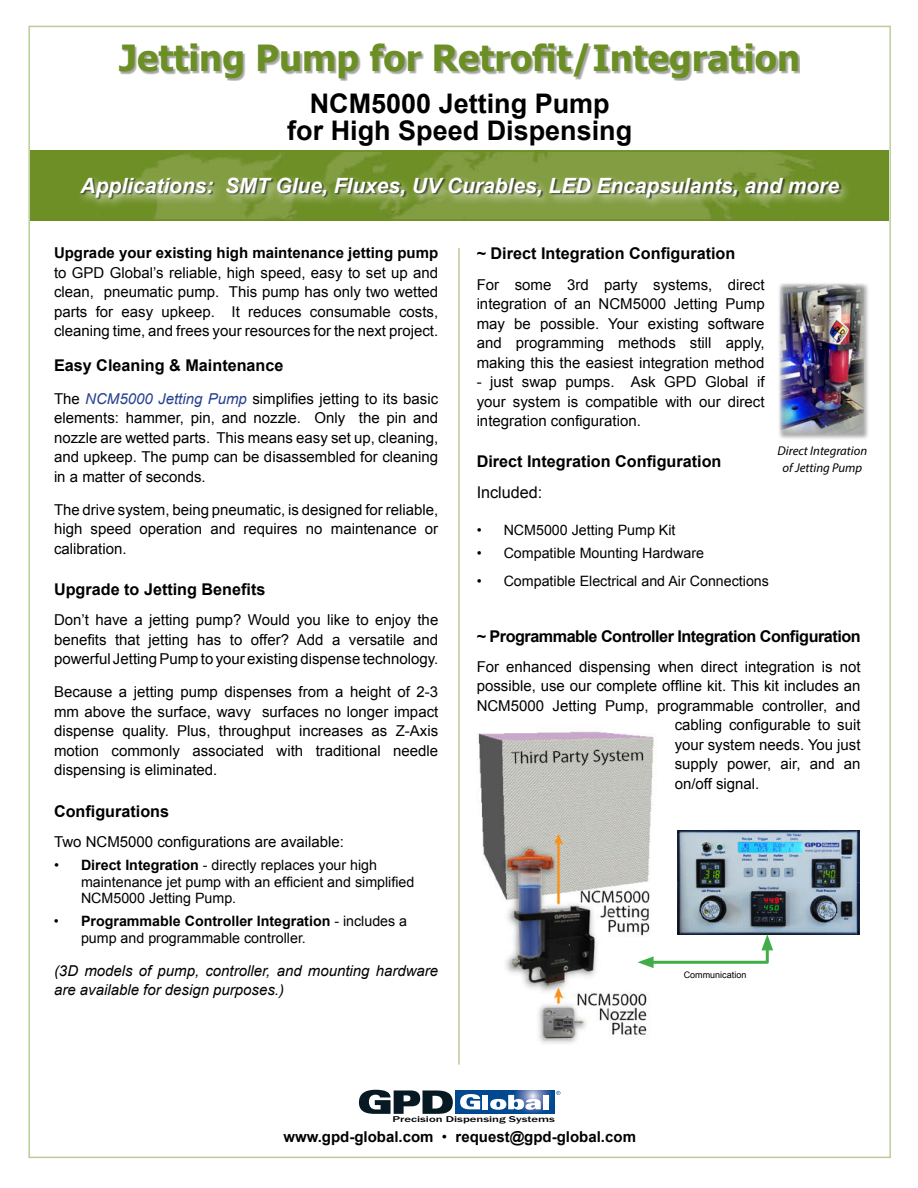
<style>
.page{position:relative;width:918px;height:1188px;background:#fff}
.page>*{position:absolute;margin:0;border:0;box-sizing:border-box;transform-origin:0 0}
.t1{font:700 36px "Tahoma";color:#6b8f24}
.t2{font:700 27px/27px "Arial";color:#000;text-align:center}
.t3{font:italic 700 21px "Arial";color:#fff}
.t4{font:700 16.2px "Arial";color:#000}
.t5{font:700 16.2px "Arial";letter-spacing:-.03em;color:#000}
.t6{font:16.2px "Arial";color:#000}
.t7{font:15px/19.5px "Arial";color:#000;text-align:justify}
.t8{font:700 15px "Arial";color:#000}
.t9{font:italic 15px/19.5px "Arial";color:#000}
.t10{font:14.25px/16.5px "Arial";color:#000}
.t11{font:italic 12.75px/17px "Myriad Pro";color:#000;text-align:center}
.t12{font:9px "Arial";color:#000}
.t13{font:500 8.7px "Franklin Gothic";color:#000;scale:1.46 1}
.s1{font-style:italic;color:#25408f}
.s2{font-weight:700}
.s3{font-weight:400}
</style>
<div class="page">
<svg style="left:456px;top:1091px;width:99px;height:23px"></svg>
<svg style="left:460px;top:1094px;width:20px;height:15px"></svg>
<div style="left:482px;top:1095px;width:6px;height:14px;background:#fff"></div>
<svg style="left:490px;top:1095px;width:51px;height:15px"></svg>
<div style="left:543px;top:1095px;width:6px;height:14px;background:#fff"></div>
<svg style="left:359px;top:1090px;width:94px;height:24px"></svg>
<svg style="left:556px;top:1091px;width:4px;height:4px"></svg>
<img style="left:31px;top:152px;width:858px;height:67px">
<hr style="left:31px;top:150px;width:858px;height:2px;background:#6b8f24">
<hr style="left:31px;top:219px;width:858px;height:2px;background:#6b8f24">
<hr style="left:458px;top:248px;width:2px;height:817px;background:#6b8f24">
<div style="left:120px;top:45px;width:680px;height:36px;background:#000;opacity:.35"></div>
<div style="left:77px;top:174px;width:774px;height:36px;background:#fff;opacity:.75"></div>
<div style="left:81px;top:179px;width:761px;height:21px;background:#000;opacity:.55"></div>
<img style="left:478px;top:731px;width:177px;height:313px">
<img style="left:677px;top:830px;width:183px;height:104px">
<svg style="left:638px;top:934px;width:135px;height:34px"></svg>
<div style="left:777px;top:282px;width:93px;height:158px;background:#000;opacity:.35"></div>
<img style="left:780px;top:284px;width:84px;height:149px">
<h1 class="t1" style="left:119px;top:33px;width:682px">Jetting Pump for Retrofit/Integration</h1>
<h2 class="t2" style="left:287px;top:91px;width:347px">NCM5000 Jetting Pump<br>for High Speed Dispensing</h2>
<h3 class="t3" style="left:81px;top:172px;width:760px">Applications: SMT Glue, Fluxes, UV Curables, LED Encapsulants, and more</h3>
<p class="t8" style="left:54px;top:243px;width:386px">Upgrade your existing high maintenance jetting pump</p>
<p class="t7" style="left:54px;top:263px;width:386px">to GPD Global’s reliable, high speed, easy to set up and clean, pneumatic pump. This pump has only two wetted parts for easy upkeep. It reduces consumable costs, cleaning time, and frees your resources for the next project.</p>
<p class="t4" style="left:54px;top:354px;width:231px">Easy Cleaning &amp; Maintenance</p>
<p class="t7" style="left:54px;top:389px;width:386px">The <span class="s1">NCM5000 Jetting Pump</span> simplifies jetting to its basic elements: hammer, pin, and nozzle. Only the pin and nozzle are wetted parts. This means easy set up, cleaning, and upkeep. The pump can be disassembled for cleaning in a matter of seconds.</p>
<p class="t7" style="left:54px;top:500px;width:386px">The drive system, being pneumatic, is designed for reliable, high speed operation and requires no maintenance or calibration.</p>
<p class="t4" style="left:54px;top:579px;width:213px">Upgrade to Jetting Benefits</p>
<p class="t7" style="left:54px;top:611px;width:386px">Don’t have a jetting pump? Would you like to enjoy the benefits that jetting has to offer? Add a versatile and powerful Jetting Pump to your existing dispense technology.</p>
<p class="t7" style="left:54px;top:683px;width:386px">Because a jetting pump dispenses from a height of 2-3 mm above the surface, wavy surfaces no longer impact dispense quality. Plus, throughput increases as Z-Axis motion commonly associated with traditional needle dispensing is eliminated.</p>
<p class="t4" style="left:54px;top:800px;width:117px">Configurations</p>
<p class="t7" style="left:54px;top:832px;width:292px">Two NCM5000 configurations are available:</p>
<p class="t10" style="left:81px;top:857px;width:335px;text-indent:-27px">• <span class="s2">Direct Integration</span> - directly replaces your high maintenance jet pump with an efficient and simplified<br>NCM5000 Jetting Pump.</p>
<p class="t10" style="left:81px;top:913px;width:328px;text-indent:-27px">• <span class="s2">Programmable Controller Integration</span> - includes a pump and programmable controller.</p>
<p class="t9" style="left:54px;top:961px;width:386px">(3D models of pump, controller, and mounting hardware are available for design purposes.)</p>
<p class="t4" style="left:477px;top:243px;width:260px">~ Direct Integration Configuration</p>
<p class="t7" style="left:477px;top:275px;width:290px">For some 3rd party systems, direct integration of an NCM5000 Jetting Pump may be possible. Your existing software and programming methods still apply, making this the easiest integration method</p>
<p class="t7" style="left:477px;top:372px;width:289px">- just swap pumps. Ask GPD Global if your system is compatible with our direct integration configuration.</p>
<p class="t4" style="left:477px;top:451px;width:246px">Direct Integration Configuration</p>
<p class="t6" style="left:477px;top:481px;width:67px">Included:</p>
<p class="t10" style="left:477px;top:522px;width:200px">• NCM5000 Jetting Pump Kit</p>
<p class="t10" style="left:477px;top:545px;width:229px">• Compatible Mounting Hardware</p>
<p class="t10" style="left:477px;top:573px;width:294px">• Compatible Electrical and Air Connections</p>
<p class="t11" style="left:777px;top:442px;width:91px">Direct Integration of Jetting Pump</p>
<p class="t5" style="left:477px;top:625px;width:386px">~ Programmable Controller Integration Configuration</p>
<p class="t7" style="left:477px;top:657px;width:385px">For enhanced dispensing when direct integration is not</p>
<p class="t7" style="left:477px;top:677px;width:385px">possible, use our complete offline kit. This kit includes an</p>
<p class="t7" style="left:477px;top:696px;width:385px">NCM5000 Jetting Pump, programmable controller, and</p>
<p class="t7" style="left:675px;top:716px;width:187px">cabling configurable to suit</p>
<p class="t7" style="left:675px;top:735px;width:187px">your system needs. You just</p>
<p class="t7" style="left:675px;top:755px;width:187px">supply power, air, and an</p>
<p class="t7" style="left:675px;top:774px;width:86px">on/off signal.</p>
<p class="t12" style="left:684px;top:969px;width:64px">Communication</p>
<p class="t13" style="left:393px;top:1114px;width:113px">Precision Dispensing Systems</p>
<p class="t8" style="left:283px;top:1127px;width:354px">www.gpd-global.com <span class="s3">•</span> request@gpd-global.com</p>
</div>
